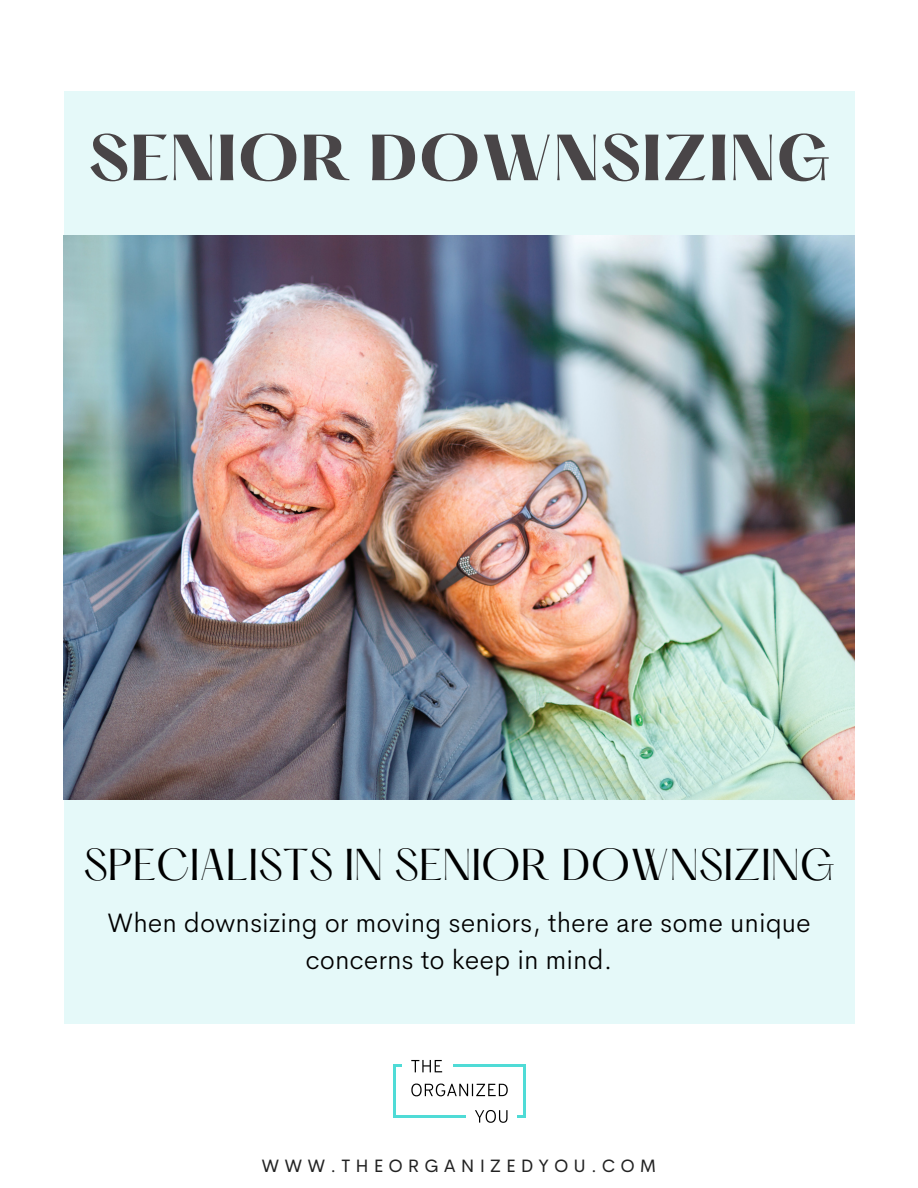
<style>
.page{position:relative;width:918px;height:1188px;background:#fff}
.page>*{position:absolute;margin:0;border:0;box-sizing:border-box;transform-origin:0 0}
.t1{font:700 57px "Hatton";color:#494547}
.t2{font:39px "Hatton";color:#000}
.t3{font:300 27px/37.2px "Cerebri Sans";color:#000;text-align:center}
.t4{font:18px "Cerebri Sans";letter-spacing:.28em;color:#222}
</style>
<div class="page">
<img style="left:64px;top:235px;width:791px;height:565px">
<div style="left:64px;top:92px;width:790px;height:143px;background:#e5f9f9"></div>
<div style="left:64px;top:800px;width:790px;height:223px;background:#e5f9f9"></div>
<hr style="left:393px;top:1064px;width:3px;height:54px;background:#4fdbd6">
<svg style="left:396px;top:1064px;width:6px;height:3px"></svg>
<hr style="left:393px;top:1115px;width:73px;height:3px;background:#4fdbd6">
<hr style="left:523px;top:1064px;width:2px;height:54px;background:#4fdbd6">
<svg style="left:517px;top:1115px;width:6px;height:3px"></svg>
<hr style="left:453px;top:1064px;width:72px;height:3px;background:#4fdbd6">
<svg style="left:475px;top:1110px;width:33px;height:13px"></svg>
<svg style="left:411px;top:1084px;width:97px;height:12px"></svg>
<svg style="left:411px;top:1060px;width:31px;height:12px"></svg>
<p class="t1" style="left:88px;top:131px;width:743px">SENIOR DOWNSIZING</p>
<p class="t2" style="left:83px;top:846px;width:753px">SPECIALISTS IN SENIOR DOWNSIZING</p>
<p class="t3" style="left:107px;top:904px;width:705px">When downsizing or moving seniors, there are some unique concerns to keep in mind.</p>
<p class="t4" style="left:262px;top:1154px;width:396px">WWW.THEORGANIZEDYOU.COM</p>
</div>
